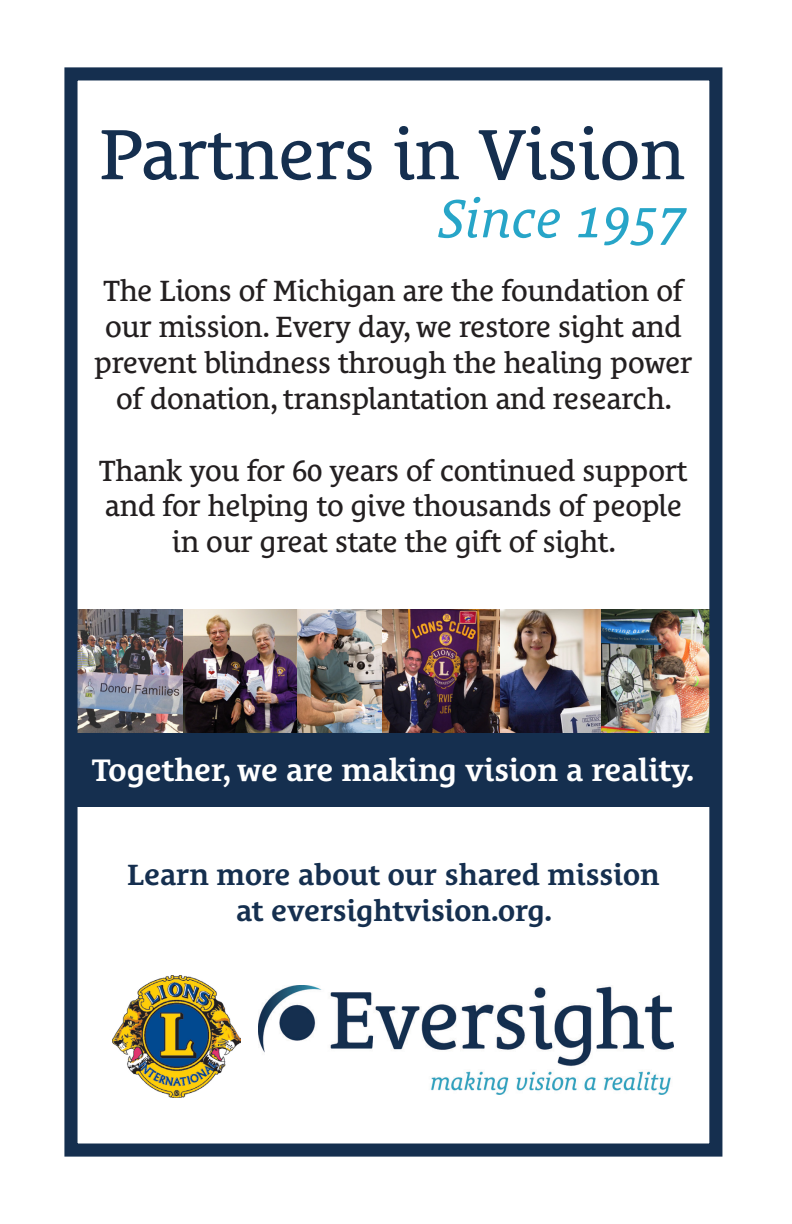
<style>
.page{position:relative;width:792px;height:1224px;background:#fff}
.page>*{position:absolute;margin:0;border:0;box-sizing:border-box;transform-origin:0 0}
.t1{font:72.6px "Le Monde Courrier Std";color:#152f4f}
.t2{font:italic 54.4px "Le Monde Courrier Std";color:#27a5c8}
.t3{font:600 expanded 31.8px "Le Monde Courrier Std";color:#fff}
.t4{font:30px/36px "Le Monde Courrier Std";letter-spacing:-.01em;color:#231f20;text-align:center}
.t5{font:600 expanded 30px/36px "Le Monde Courrier Std";color:#152f4f;text-align:center}
</style>
<div class="page">
<img style="left:259px;top:985px;width:415px;height:109px">
<img style="left:113px;top:976px;width:128px;height:121px">
<div style="left:71px;top:730px;width:643px;height:77px;background:#152f4f"></div>
<img style="left:78px;top:610px;width:105px;height:123px">
<img style="left:297px;top:610px;width:200px;height:123px">
<img style="left:497px;top:610px;width:211px;height:123px">
<img style="left:183px;top:610px;width:114px;height:123px">
<div style="left:64px;top:67px;width:658px;height:1090px;border:13px solid #152f4f"></div>
<p class="t1" style="left:99px;top:112px;width:587px">Partners in Vision</p>
<p class="t2" style="left:439px;top:187px;width:250px">Since 1957</p>
<p class="t4" style="left:94px;top:273px;width:600px">The Lions of Michigan are the foundation of our mission. Every day, we restore sight and prevent blindness through the healing power of donation, transplantation and research.</p>
<p class="t4" style="left:99px;top:452px;width:590px">Thank you for 60 years of continued support and for helping to give thousands of people in our great state the gift of sight.</p>
<p class="t3" style="left:92px;top:751px;width:604px">Together, we are making vision a reality.</p>
<p class="t5" style="left:127px;top:856px;width:534px">Learn more about our shared mission at eversightvision.org.</p>
</div>
